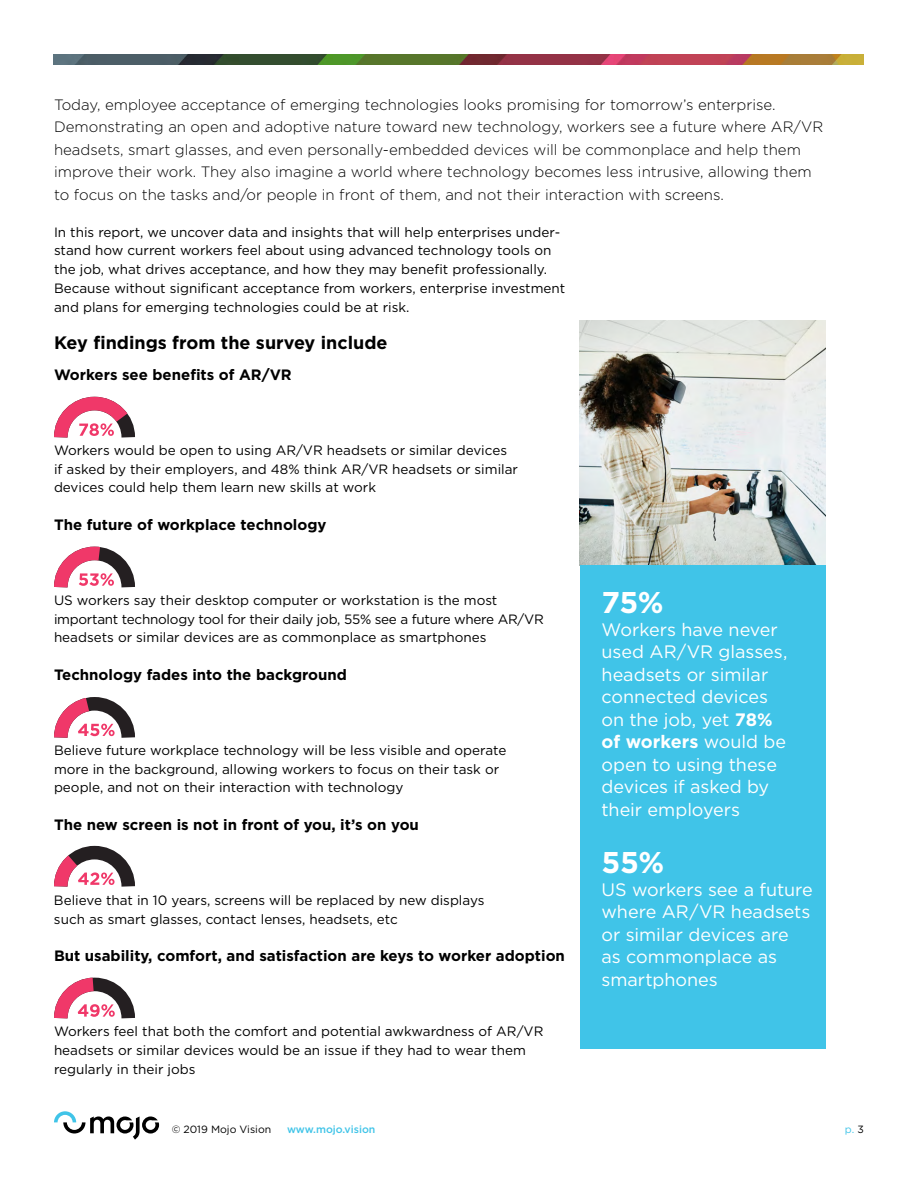
<style>
.page{position:relative;width:918px;height:1188px;background:#fff}
.page>*{position:absolute;margin:0;border:0;box-sizing:border-box;transform-origin:0 0}
.t1{font:700 30px "Gotham";color:#fff}
.t2{font:18px/22.5px "Gotham";letter-spacing:-.005em;color:#fff}
.t3{font:700 18px "Gotham";color:#000}
.t4{font:300 15px/22.5px "Gotham";color:#000}
.t5{font:700 15px "Gotham";color:#000}
.t6{font:13.5px/18.8px "Gotham";color:#000}
.t7{font:10.5px "Gotham";color:#000}
.t8{font:500 10.5px "Gotham";color:#40c4e8}
.t9{font:10.5px "Gotham";color:#40c4e8}
.s1{font-weight:700}
.s2{color:#000}
</style>
<div class="page">
<img style="left:54px;top:54px;width:810px;height:11px">
<svg style="left:54px;top:1111px;width:105px;height:29px"></svg>
<img style="left:580px;top:321px;width:245px;height:244px">
<div style="left:580px;top:565px;width:245px;height:484px;background:#40c4e8"></div>
<svg style="left:54px;top:546px;width:81px;height:42px"></svg>
<svg style="left:54px;top:697px;width:81px;height:41px"></svg>
<svg style="left:54px;top:845px;width:81px;height:42px"></svg>
<svg style="left:54px;top:977px;width:81px;height:42px"></svg>
<svg style="left:54px;top:396px;width:81px;height:42px"></svg>
<p class="t4" style="left:54px;top:93px;width:771px">Today, employee acceptance of emerging technologies looks promising for tomorrow’s enterprise.<br>Demonstrating an open and adoptive nature toward new technology, workers see a future where AR/VR headsets, smart glasses, and even personally-embedded devices will be commonplace and help them improve their work. They also imagine a world where technology becomes less intrusive, allowing them to focus on the tasks and/or people in front of them, and not their interaction with screens.</p>
<p class="t6" style="left:54px;top:222px;width:513px">In this report, we uncover data and insights that will help enterprises under&shy;stand how current workers feel about using advanced technology tools on the job, what drives acceptance, and how they may benefit professionally.<br>Because without significant acceptance from workers, enterprise investment and plans for emerging technologies could be at risk.</p>
<h2 class="t3" style="left:54px;top:332px;width:335px">Key findings from the survey include</h2>
<p class="t5" style="left:54px;top:366px;width:239px">Workers see benefits of AR/VR</p>
<p class="t6" style="left:54px;top:441px;width:466px">Workers would be open to using AR/VR headsets or similar devices if asked by their employers, and 48% think AR/VR headsets or similar devices could help them learn new skills at work</p>
<p class="t5" style="left:54px;top:516px;width:274px">The future of workplace technology</p>
<p class="t6" style="left:54px;top:591px;width:491px">US workers say their desktop computer or workstation is the most important technology tool for their daily job, 55% see a future where AR/VR headsets or similar devices are as commonplace as smartphones</p>
<p class="t5" style="left:54px;top:666px;width:295px">Technology fades into the background</p>
<p class="t6" style="left:54px;top:741px;width:454px">Believe future workplace technology will be less visible and operate more in the background, allowing workers to focus on their task or people, and not on their interaction with technology</p>
<p class="t5" style="left:54px;top:816px;width:366px">The new screen is not in front of you, it’s on you</p>
<p class="t6" style="left:54px;top:891px;width:432px">Believe that in 10 years, screens will be replaced by new displays such as smart glasses, contact lenses, headsets, etc</p>
<p class="t5" style="left:54px;top:947px;width:512px">But usability, comfort, and satisfaction are keys to worker adoption</p>
<p class="t6" style="left:54px;top:1022px;width:491px">Workers feel that both the comfort and potential awkwardness of AR/VR headsets or similar devices would be an issue if they had to wear them regularly in their jobs</p>
<h1 class="t1" style="left:602px;top:585px;width:63px">75%</h1>
<h2 class="t2" style="left:602px;top:618px;width:187px">Workers have never used AR/VR glasses, headsets or similar connected devices on the job, yet <span class="s1">78% of workers</span> would be open to using these devices if asked by their employers</h2>
<h1 class="t1" style="left:602px;top:845px;width:64px">55%</h1>
<h2 class="t2" style="left:602px;top:878px;width:213px">US workers see a future where AR/VR headsets or similar devices are<br>as commonplace as smartphones</h2>
<p class="t7" style="left:172px;top:1124px;width:101px">© 2019 Mojo Vision</p>
<p class="t8" style="left:287px;top:1124px;width:90px">www.mojo.vision</p>
<p class="t9" style="left:845px;top:1124px;width:21px">p. <span class="s2">3</span></p>
</div>
